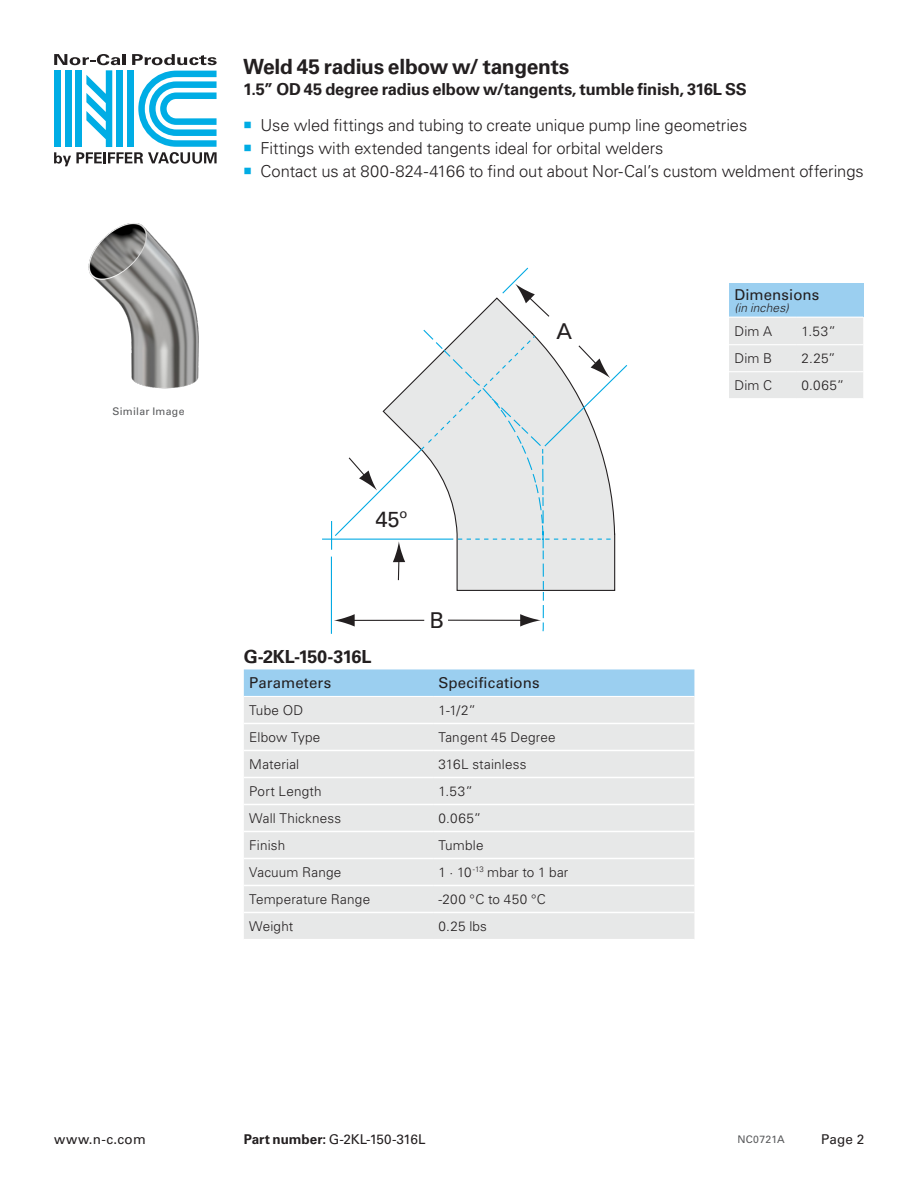
<style>
.page{position:relative;width:918px;height:1188px;background:#fff}
.page>*{position:absolute;margin:0;border:0;box-sizing:border-box;transform-origin:0 0}
.t1{font:21.75px "Univers LT Std";color:#231f20}
.Column_E__Product_Na{font:700 21px "Univers LT Std";letter-spacing:-.015em;color:#231f20}
.Part_number_-_Black{font:700 18px "Univers LT Std";letter-spacing:-.02em;color:#231f20}
.t2{font:300 16.5px "Univers LT Std";letter-spacing:-.005em;color:#231f20}
.Column_E__Product_Na-2{font:700 16.5px "Univers LT Std";letter-spacing:-.01em;color:#231f20}
.Table_Header{font:15px "Univers LT Std";letter-spacing:.01em;color:#231f20}
.Table_Text_Black{font:300 13.5px "Univers LT Std";letter-spacing:.015em;color:#231f20}
.Part_number_-_Black-2{font:13.5px "Univers LT Std";letter-spacing:-.02em;color:#231f20}
.Part_number_-_Black-3{font:13.5px "Univers LT Std";letter-spacing:.005em;color:#231f20}
.Table_Header-2{font:italic 300 12px "Univers LT Std";letter-spacing:.01em;color:#231f20}
.Column_LK_-_Revision{font:10.5px "Univers LT Std";letter-spacing:.025em;color:#58595b}
.s1{font-weight:700}
</style>
<div class="page">
<svg style="left:54px;top:54px;width:163px;height:112px"></svg>
<img style="left:88px;top:223px;width:111px;height:166px">
<div style="left:729px;top:284px;width:134px;height:33px;background:#9bcff0"></div>
<div style="left:729px;top:318px;width:134px;height:80px;background:#e7e8e8"></div>
<hr style="left:729px;top:344px;width:67px;height:1px;background:#fff">
<hr style="left:796px;top:344px;width:67px;height:1px;background:#fff">
<hr style="left:729px;top:371px;width:67px;height:1px;background:#fff">
<hr style="left:796px;top:371px;width:67px;height:1px;background:#fff">
<div style="left:244px;top:669px;width:450px;height:27px;background:#9bcff0"></div>
<div style="left:244px;top:697px;width:450px;height:242px;background:#e7e8e8"></div>
<hr style="left:244px;top:723px;width:189px;height:1px;background:#fff">
<hr style="left:433px;top:723px;width:261px;height:1px;background:#fff">
<hr style="left:244px;top:750px;width:189px;height:1px;background:#fff">
<hr style="left:433px;top:750px;width:261px;height:1px;background:#fff">
<hr style="left:244px;top:777px;width:189px;height:1px;background:#fff">
<hr style="left:433px;top:777px;width:261px;height:1px;background:#fff">
<hr style="left:244px;top:804px;width:189px;height:1px;background:#fff">
<hr style="left:433px;top:804px;width:261px;height:1px;background:#fff">
<hr style="left:244px;top:831px;width:189px;height:1px;background:#fff">
<hr style="left:433px;top:831px;width:261px;height:1px;background:#fff">
<hr style="left:244px;top:858px;width:189px;height:1px;background:#fff">
<hr style="left:433px;top:858px;width:261px;height:1px;background:#fff">
<hr style="left:244px;top:885px;width:189px;height:1px;background:#fff">
<hr style="left:433px;top:885px;width:261px;height:1px;background:#fff">
<hr style="left:244px;top:912px;width:189px;height:1px;background:#fff">
<hr style="left:433px;top:912px;width:261px;height:1px;background:#fff">
<svg style="left:322px;top:268px;width:305px;height:366px"></svg>
<p class="Column_E__Product_Na" style="left:243px;top:54px;width:328px">Weld 45 radius elbow w/ tangents</p>
<p class="Column_E__Product_Na-2" style="left:243px;top:79px;width:505px">1.5” OD 45 degree radius elbow w/tangents, tumble finish, 316L SS</p>
<p class="t2" style="left:260px;top:115px;width:488px">Use wled fittings and tubing to create unique pump line geometries</p>
<p class="t2" style="left:260px;top:138px;width:405px">Fittings with extended tangents ideal for orbital welders</p>
<p class="t2" style="left:260px;top:161px;width:605px">Contact us at 800-824-4166 to find out about Nor-Cal’s custom weldment offerings</p>
<p class="Column_LK_-_Revision" style="left:112px;top:405px;width:74px">Similar Image</p>
<p class="t1" style="left:375px;top:506px;width:34px">45<sup>o</sup></p>
<p class="t1" style="left:430px;top:607px;width:16px">B</p>
<p class="Part_number_-_Black" style="left:244px;top:646px;width:129px">G-2KL-150-316L</p>
<p class="Table_Header" style="left:249px;top:674px;width:83px">Parameters</p>
<p class="Table_Header" style="left:438px;top:674px;width:103px">Specifications</p>
<p class="Table_Text_Black" style="left:249px;top:702px;width:56px">Tube OD</p>
<p class="Table_Text_Black" style="left:438px;top:702px;width:39px">1-1/2”</p>
<p class="Table_Text_Black" style="left:249px;top:729px;width:73px">Elbow Type</p>
<p class="Table_Text_Black" style="left:438px;top:729px;width:119px">Tangent 45 Degree</p>
<p class="Table_Text_Black" style="left:249px;top:756px;width:52px">Material</p>
<p class="Table_Text_Black" style="left:438px;top:756px;width:89px">316L stainless</p>
<p class="Table_Text_Black" style="left:249px;top:783px;width:74px">Port Length</p>
<p class="Table_Text_Black" style="left:438px;top:783px;width:36px">1.53”</p>
<p class="Table_Text_Black" style="left:249px;top:810px;width:94px">Wall Thickness</p>
<p class="Table_Text_Black" style="left:438px;top:810px;width:44px">0.065”</p>
<p class="Table_Text_Black" style="left:249px;top:837px;width:37px">Finish</p>
<p class="Table_Text_Black" style="left:438px;top:837px;width:47px">Tumble</p>
<p class="Table_Text_Black" style="left:249px;top:864px;width:94px">Vacuum Range</p>
<p class="Table_Text_Black" style="left:438px;top:864px;width:131px">1 · 10<sup>-13</sup> mbar to 1 bar</p>
<p class="Table_Text_Black" style="left:249px;top:891px;width:122px">Temperature Range</p>
<p class="Table_Text_Black" style="left:438px;top:891px;width:109px">-200 °C to 450 °C</p>
<p class="Table_Text_Black" style="left:249px;top:918px;width:46px">Weight</p>
<p class="Table_Text_Black" style="left:438px;top:918px;width:50px">0.25 lbs</p>
<p class="Table_Header" style="left:734px;top:285px;width:87px">Dimensions</p>
<p class="Table_Header-2" style="left:734px;top:300px;width:56px">(in inches)</p>
<p class="Table_Text_Black" style="left:734px;top:323px;width:39px">Dim A</p>
<p class="Table_Text_Black" style="left:802px;top:323px;width:36px">1.53”</p>
<p class="Table_Text_Black" style="left:734px;top:350px;width:39px">Dim B</p>
<p class="Table_Text_Black" style="left:802px;top:350px;width:36px">2.25”</p>
<p class="Table_Text_Black" style="left:734px;top:377px;width:39px">Dim C</p>
<p class="Table_Text_Black" style="left:802px;top:377px;width:44px">0.065”</p>
<p class="Part_number_-_Black-2" style="left:244px;top:1131px;width:183px"><span class="s1">Part number:</span> G-2KL-150-316L</p>
<p class="Part_number_-_Black-3" style="left:54px;top:1131px;width:93px">www.n-c.com</p>
<p class="Part_number_-_Black-3" style="left:821px;top:1131px;width:45px">Page 2</p>
<p class="Column_LK_-_Revision" style="left:737px;top:1133px;width:49px">NC0721A</p>
</div>
